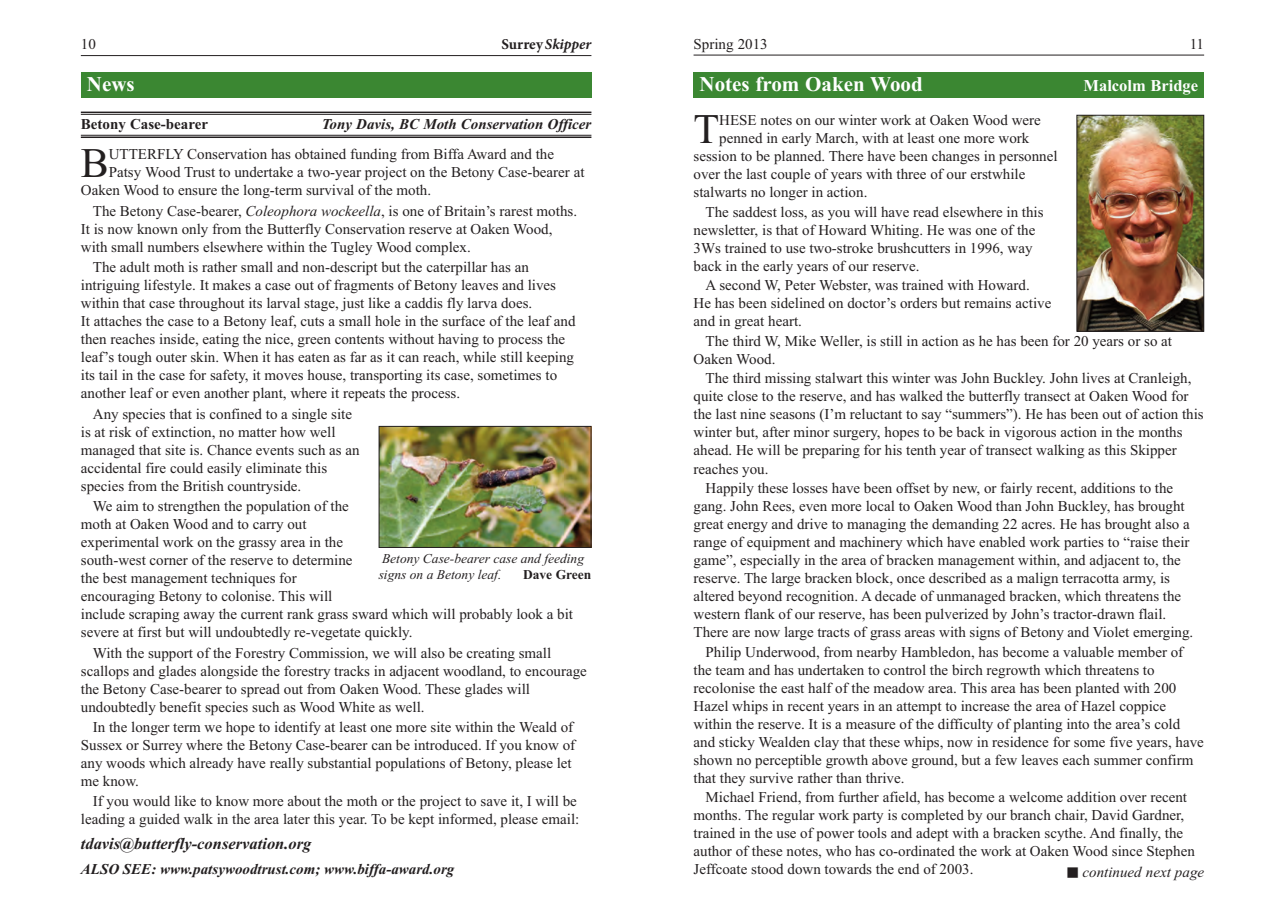
<style>
.page{position:relative;width:1285px;height:919px;background:#fff}
.page>*{position:absolute;margin:0;border:0;box-sizing:border-box;transform-origin:0 0}
.t1{font:42.15px "Times New Roman";color:#231f20}
.t2{font:700 21px "Times New Roman";color:#fff}
.t3{font:italic 700 16.5px "Times New Roman";color:#231f20}
.t4{font:700 16.5px "Times New Roman";color:#fff}
.t5{font:15px/18px "Times New Roman";color:#231f20}
.t6{font:italic 700 15px "Times New Roman";color:#231f20}
.t7{font:italic 15px "Times New Roman";color:#231f20}
.t8{font:700 15px "Times New Roman";color:#231f20}
.t9{font:italic 700 15px "Minion Pro";letter-spacing:-.005em;color:#231f20}
.t10{font:italic 13.5px/16.2px "Times New Roman";color:#231f20}
.t11{font:700 13.5px "Times New Roman";color:#231f20}
.s1{font-style:normal}
.s2{font-style:italic}
</style>
<div class="page">
<hr style="left:693px;top:55px;width:510px;height:1px;background:#231f20">
<hr style="left:81px;top:55px;width:510px;height:1px;background:#231f20">
<img style="left:380px;top:428px;width:209px;height:117px">
<div style="left:378px;top:426px;width:213px;height:121px;border:1px solid #231f20"></div>
<hr style="left:81px;top:112px;width:510px;height:1px;background:#231f20">
<hr style="left:81px;top:114px;width:510px;height:1px;background:#231f20">
<hr style="left:81px;top:135px;width:510px;height:1px;background:#231f20">
<hr style="left:81px;top:136px;width:510px;height:2px;background:#231f20">
<div style="left:81px;top:72px;width:510px;height:26px;background:#3b8732"></div>
<div style="left:693px;top:72px;width:510px;height:26px;background:#3b8732"></div>
<img style="left:1078px;top:117px;width:123px;height:212px">
<div style="left:1076px;top:115px;width:127px;height:216px;border:1px solid #231f20"></div>
<p class="t5" style="left:81px;top:35px;width:16px">10</p>
<p class="t9" style="left:501px;top:39px;width:91px"><span class="s1">Surrey</span> Skipper</p>
<p class="t5" style="left:693px;top:34px;width:76px">Spring 2013</p>
<p class="t5" style="left:1189px;top:34px;width:16px">11</p>
<h2 class="t2" style="left:87px;top:71px;width:49px">News</h2>
<p class="t8" style="left:81px;top:115px;width:129px">Betony Case-bearer</p>
<p class="t6" style="left:322px;top:115px;width:271px">Tony Davis, BC Moth Conservation Officer</p>
<h1 class="t1" style="left:81px;top:138px;width:30px">B</h1>
<p class="t5" style="left:109px;top:145px;width:446px">UTTERFLY Conservation has obtained funding from Biffa Award and the</p>
<p class="t5" style="left:109px;top:163px;width:477px">Patsy Wood Trust to undertake a two-year project on the Betony Case-bearer at</p>
<p class="t5" style="left:81px;top:181px;width:352px">Oaken Wood to ensure the long-term survival of the moth.</p>
<p class="t5" style="left:81px;top:201px;width:497px;text-indent:12px">The Betony Case-bearer, <span class="s2">Coleophora wockeella</span>, is one of Britain’s rarest moths.<br>It is now known only from the Butterfly Conservation reserve at Oaken Wood, with small numbers elsewhere within the Tugley Wood complex.</p>
<p class="t5" style="left:81px;top:258px;width:496px;text-indent:12px">The adult moth is rather small and non-descript but the caterpillar has an intriguing lifestyle. It makes a case out of fragments of Betony leaves and lives within that case throughout its larval stage, just like a caddis fly larva does.<br>It attaches the case to a Betony leaf, cuts a small hole in the surface of the leaf and then reaches inside, eating the nice, green contents without having to process the leaf’s tough outer skin. When it has eaten as far as it can reach, while still keeping its tail in the case for safety, it moves house, transporting its case, sometimes to another leaf or even another plant, where it repeats the process.</p>
<p class="t5" style="left:81px;top:404px;width:280px;text-indent:12px">Any species that is confined to a single site is at risk of extinction, no matter how well managed that site is. Chance events such as an accidental fire could easily eliminate this species from the British countryside.</p>
<p class="t5" style="left:81px;top:497px;width:493px;text-indent:12px">We aim to strengthen the population of the<br>moth at Oaken Wood and to carry out<br>experimental work on the grassy area in the<br>south-west corner of the reserve to determine<br>the best management techniques for<br>encouraging Betony to colonise. This will<br>include scraping away the current rank grass sward which will probably look a bit severe at first but will undoubtedly re-vegetate quickly.</p>
<p class="t5" style="left:81px;top:643px;width:507px;text-indent:12px">With the support of the Forestry Commission, we will also be creating small scallops and glades alongside the forestry tracks in adjacent woodland, to encourage the Betony Case-bearer to spread out from Oaken Wood. These glades will undoubtedly benefit species such as Wood White as well.</p>
<p class="t5" style="left:81px;top:717px;width:496px;text-indent:12px">In the longer term we hope to identify at least one more site within the Weald of Sussex or Surrey where the Betony Case-bearer can be introduced. If you know of any woods which already have really substantial populations of Betony, please let me know.</p>
<p class="t5" style="left:81px;top:792px;width:500px;text-align:right">If you would like to know more about the moth or the project to save it, I will be leading a guided walk in the area later this year. To be kept informed, please email:</p>
<p class="t3" style="left:81px;top:833px;width:232px">tdavis@butterfly-conservation.org</p>
<p class="t6" style="left:81px;top:860px;width:375px">ALSO SEE: www.patsywoodtrust.com; www.biffa-award.org</p>
<p class="t10" style="left:378px;top:550px;width:207px">Betony Case-bearer case and feeding signs on a Betony leaf.</p>
<p class="t11" style="left:523px;top:566px;width:70px">Dave Green</p>
<h2 class="t2" style="left:699px;top:71px;width:225px">Notes from Oaken Wood</h2>
<p class="t4" style="left:1083px;top:76px;width:116px">Malcolm Bridge</p>
<h1 class="t1" style="left:693px;top:104px;width:27px">T</h1>
<p class="t5" style="left:719px;top:111px;width:323px">HESE notes on our winter work at Oaken Wood were</p>
<p class="t5" style="left:719px;top:129px;width:311px">penned in early March, with at least one more work</p>
<p class="t5" style="left:693px;top:147px;width:365px">session to be planned. There have been changes in personnel</p>
<p class="t5" style="left:693px;top:165px;width:333px">over the last couple of years with three of our erstwhile</p>
<p class="t5" style="left:693px;top:183px;width:175px">stalwarts no longer in action.</p>
<p class="t5" style="left:693px;top:203px;width:351px;text-indent:12px">The saddest loss, as you will have read elsewhere in this newsletter, is that of Howard Whiting. He was one of the 3Ws trained to use two-stroke brushcutters in 1996, way back in the early years of our reserve.</p>
<p class="t5" style="left:693px;top:276px;width:359px;text-indent:12px">A second W, Peter Webster, was trained with Howard.<br>He has been sidelined on doctor’s orders but remains active and in great heart.</p>
<p class="t5" style="left:693px;top:332px;width:480px;text-indent:12px">The third W, Mike Weller, is still in action as he has been for 20 years or so at<br>Oaken Wood.</p>
<p class="t5" style="left:693px;top:369px;width:511px;text-indent:12px">The third missing stalwart this winter was John Buckley. John lives at Cranleigh, quite close to the reserve, and has walked the butterfly transect at Oaken Wood for the last nine seasons (I’m reluctant to say “summers”). He has been out of action this winter but, after minor surgery, hopes to be back in vigorous action in the months ahead. He will be preparing for his tenth year of transect walking as this Skipper reaches you.</p>
<p class="t5" style="left:693px;top:479px;width:501px;text-indent:12px">Happily these losses have been offset by new, or fairly recent, additions to the gang. John Rees, even more local to Oaken Wood than John Buckley, has brought great energy and drive to managing the demanding 22 acres. He has brought also a range of equipment and machinery which have enabled work parties to “raise their game”, especially in the area of bracken management within, and adjacent to, the reserve. The large bracken block, once described as a malign terracotta army, is altered beyond recognition. A decade of unmanaged bracken, which threatens the western flank of our reserve, has been pulverized by John’s tractor-drawn flail.<br>There are now large tracts of grass areas with signs of Betony and Violet emerging.</p>
<p class="t5" style="left:693px;top:642px;width:512px;text-indent:12px">Philip Underwood, from nearby Hambledon, has become a valuable member of the team and has undertaken to control the birch regrowth which threatens to recolonise the east half of the meadow area. This area has been planted with 200<br>Hazel whips in recent years in an attempt to increase the area of Hazel coppice within the reserve. It is a measure of the difficulty of planting into the area’s cold and sticky Wealden clay that these whips, now in residence for some five years, have shown no perceptible growth above ground, but a few leaves each summer confirm that they survive rather than thrive.</p>
<p class="t5" style="left:693px;top:788px;width:502px;text-indent:12px">Michael Friend, from further afield, has become a welcome addition over recent months. The regular work party is completed by our branch chair, David Gardner, trained in the use of power tools and adept with a bracken scythe. And finally, the author of these notes, who has co-ordinated the work at Oaken Wood since Stephen Jeffcoate stood down towards the end of 2003.</p>
<p class="t7" style="left:1066px;top:863px;width:138px">■ continued next page</p>
</div>
